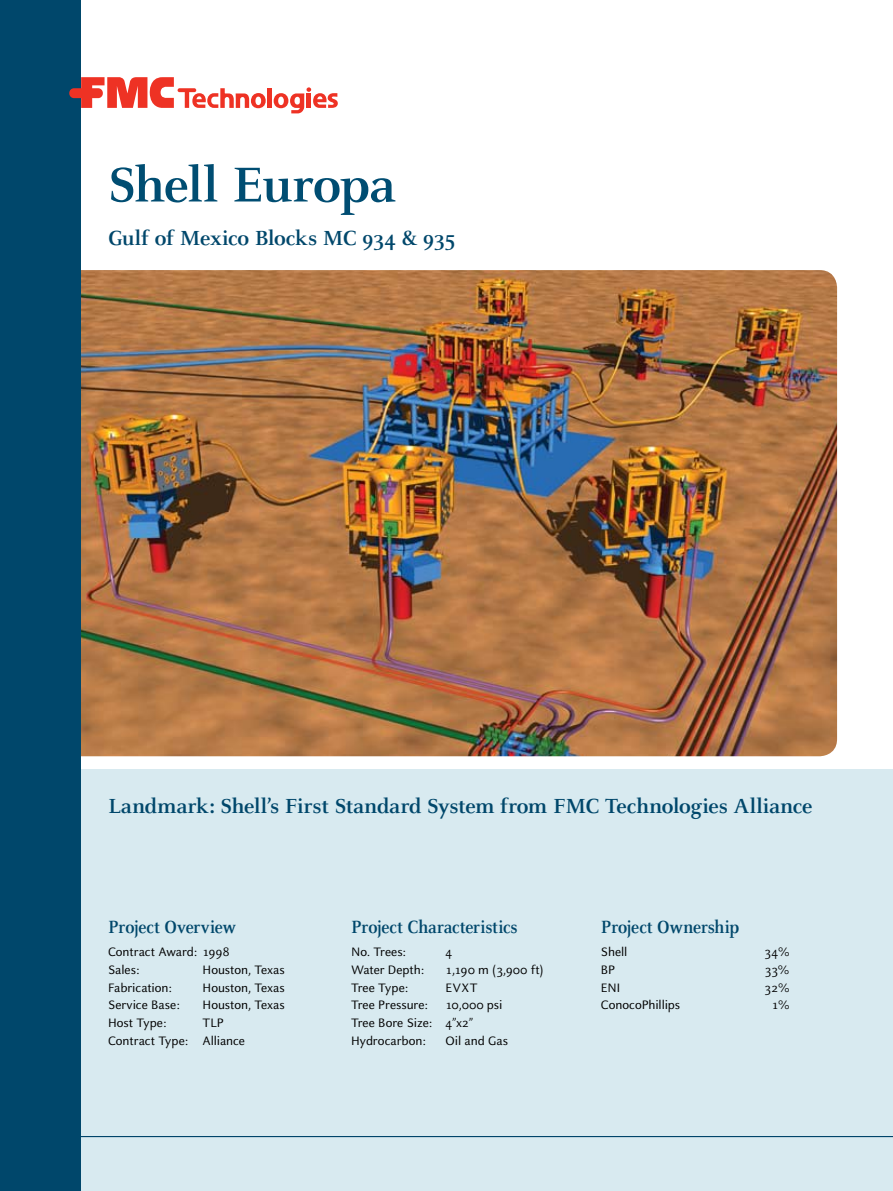
<style>
.page{position:relative;width:893px;height:1191px;background:#fff}
.page>*{position:absolute;margin:0;border:0;box-sizing:border-box;transform-origin:0 0}
.t1{font:700 54px "Celeste";letter-spacing:-.02em;color:#004d72}
.t2{font:700 22.5px "Celeste";letter-spacing:-.01em;color:#00476b}
.t3{font:700 19.5px "Celeste";letter-spacing:-.01em;color:#00476b;scale:.9 1}
.t4{font:13.5px/17.9px "Celeste Sans";color:#000}
</style>
<div class="page">
<div style="left:0;top:769px;width:893px;height:422px;background:#d8eaf0"></div>
<img style="left:81px;top:270px;width:756px;height:486px">
<div style="left:0;top:0;width:81px;height:1191px;background:#00476b"></div>
<div style="left:69px;top:88px;width:34px;height:10px;background:#ee3224;border-radius:5px"></div>
<div style="left:267px;top:88px;width:5px;height:20px;background:#ee3224"></div>
<svg style="left:274px;top:87px;width:64px;height:26px"></svg>
<svg style="left:81px;top:77px;width:185px;height:31px"></svg>
<h1 class="t1" style="left:108px;top:154px;width:289px">Shell Europa</h1>
<h2 class="t2" style="left:108px;top:225px;width:349px">Gulf of Mexico Blocks MC 934 &amp; 935</h2>
<h2 class="t2" style="left:108px;top:793px;width:706px">Landmark: Shell’s First Standard System from FMC Technologies Alliance</h2>
<h3 class="t3" style="left:108px;top:915px;width:144px">Project Overview</h3>
<p class="t4" style="left:108px;top:942px;width:123px">Contract Award: 1998<br>Sales:</p>
<p class="t4" style="left:202px;top:960px;width:84px">Houston, Texas</p>
<p class="t4" style="left:108px;top:978px;width:66px">Fabrication:</p>
<p class="t4" style="left:202px;top:978px;width:84px">Houston, Texas</p>
<p class="t4" style="left:108px;top:996px;width:73px">Service Base:</p>
<p class="t4" style="left:202px;top:996px;width:84px">Houston, Texas</p>
<p class="t4" style="left:108px;top:1013px;width:60px">Host Type:</p>
<p class="t4" style="left:108px;top:1013px;width:138px;text-indent:94px">TLP<br>Contract Type: Alliance</p>
<h3 class="t3" style="left:351px;top:915px;width:187px">Project Characteristics</h3>
<p class="t4" style="left:351px;top:942px;width:57px">No. Trees:</p>
<p class="t4" style="left:446px;top:942px;width:8px">4</p>
<p class="t4" style="left:351px;top:960px;width:75px">Water Depth:</p>
<p class="t4" style="left:446px;top:960px;width:100px">1,190 m (3,900 ft)</p>
<p class="t4" style="left:351px;top:978px;width:59px">Tree Type:</p>
<p class="t4" style="left:446px;top:978px;width:34px">EVXT</p>
<p class="t4" style="left:351px;top:996px;width:79px">Tree Pressure:</p>
<p class="t4" style="left:351px;top:996px;width:153px;text-indent:94px">10,000 psi<br>Tree Bore Size: 4”x2”<br>Hydrocarbon:</p>
<p class="t4" style="left:446px;top:1031px;width:64px">Oil and Gas</p>
<h3 class="t3" style="left:601px;top:915px;width:155px">Project Ownership</h3>
<p class="t4" style="left:601px;top:942px;width:28px">Shell</p>
<p class="t4" style="left:765px;top:942px;width:27px">34%</p>
<p class="t4" style="left:601px;top:960px;width:16px">BP</p>
<p class="t4" style="left:765px;top:960px;width:26px">33%</p>
<p class="t4" style="left:601px;top:978px;width:21px">ENI</p>
<p class="t4" style="left:764px;top:978px;width:27px">32%</p>
<p class="t4" style="left:601px;top:996px;width:81px">ConocoPhillips</p>
<p class="t4" style="left:772px;top:996px;width:20px">1%</p>
</div>
